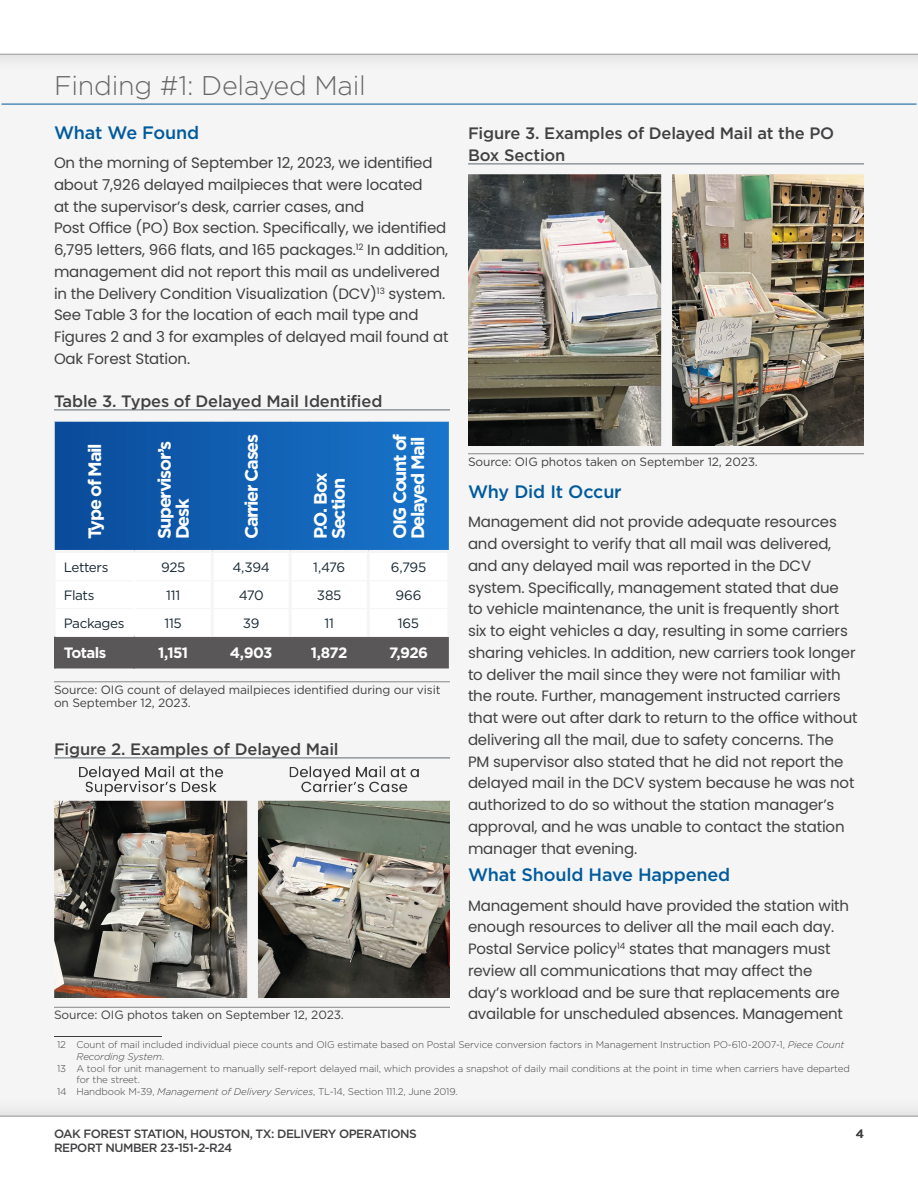
<style>
.page{position:relative;width:918px;height:1188px;background:#fff}
.page>*{position:absolute;margin:0;border:0;box-sizing:border-box;transform-origin:0 0}
.t1{font:300 27px "Gotham";letter-spacing:-.01em;color:#686565}
.t2{font:700 18px/18px "Gotham";letter-spacing:-.07em;color:#fff}
.t3{font:500 18px "Gotham";letter-spacing:-.01em;color:#005a9c}
.t4{font:500 16.5px/21.8px "Gotham";letter-spacing:-.01em;color:#414042}
.t5{font:15px/21.8px "Poppins";letter-spacing:-.01em;color:#414042}
.t6{font:700 15px "Gotham";letter-spacing:-.04em;color:#fff}
.t7{font:13.5px "Gotham";letter-spacing:-.025em;color:#172832}
.t8{font:12px/13.5px "Gotham";letter-spacing:-.01em;color:#414042}
.t9{font:500 12px "Gotham";letter-spacing:-.04em;color:#414042}
.t10{font:300 9.75px "Gotham";letter-spacing:-.01em;color:#414042}
.t11{font:italic 300 9.75px "Gotham";letter-spacing:-.01em;color:#414042}
.s1{font-style:italic}
.s2{font-style:normal}
</style>
<div class="page">
<div style="left:0;top:23px;width:918px;height:1115px;background:#f5f5f5"></div>
<div style="left:0;top:0;width:918px;height:75px;background:#efefef"></div>
<div style="left:0;top:0;width:918px;height:54px;background:#fff"></div>
<div style="left:0;top:1095px;width:918px;height:93px;background:#efefef"></div>
<div style="left:0;top:1116px;width:918px;height:72px;background:#fff"></div>
<hr style="left:2px;top:104px;width:914px;height:1px;background:#005a9c">
<hr style="left:54px;top:1036px;width:108px;height:1px;background:#3e3e3e">
<hr style="left:54px;top:410px;width:396px;height:1px;background:#5d696f">
<hr style="left:54px;top:682px;width:396px;height:1px;background:#8a8687">
<hr style="left:54px;top:758px;width:396px;height:1px;background:#5d696f">
<hr style="left:54px;top:1007px;width:396px;height:1px;background:#8a8687">
<svg style="left:55px;top:422px;width:394px;height:128px;background:#1160b2"></svg>
<div style="left:56px;top:637px;width:393px;height:31px;background:#595757"></div>
<hr style="left:54px;top:637px;width:2px;height:31px;background:#595757">
<hr style="left:133px;top:553px;width:3px;height:28px;background:#fff">
<hr style="left:133px;top:581px;width:3px;height:28px;background:#fff">
<hr style="left:133px;top:609px;width:3px;height:27px;background:#fff">
<hr style="left:134px;top:637px;width:1px;height:31px;background:#595757">
<img style="left:54px;top:765px;width:396px;height:232px">
<hr style="left:468px;top:164px;width:396px;height:1px;background:#5d696f">
<hr style="left:468px;top:454px;width:396px;height:1px;background:#8a8687">
<img style="left:468px;top:174px;width:396px;height:271px">
<h1 class="t1" style="left:54px;top:70px;width:314px">Finding #1: Delayed Mail</h1>
<p class="t3" style="left:54px;top:122px;width:147px">What We Found</p>
<p class="t5" style="left:54px;top:152px;width:396px">On the morning of September 12, 2023, we identified about 7,926 delayed mailpieces that were located<br>at the supervisor’s desk, carrier cases, and<br>Post Office (PO) Box section. Specifically, we identified 6,795 letters, 966 flats, and 165 packages.<sup>12</sup> In addition, management did not report this mail as undelivered in the Delivery Condition Visualization (DCV)<sup>13</sup> system.<br>See Table 3 for the location of each mail type and Figures 2 and 3 for examples of delayed mail found at Oak Forest Station.</p>
<p class="t4" style="left:54px;top:390px;width:330px">Table 3. Types of Delayed Mail Identified</p>
<p class="t2" style="left:85px;top:539px;width:98px;rotate:-90deg">Type of Mail</p>
<p class="t2" style="left:155px;top:539px;width:100px;rotate:-90deg">Supervisor’s<br>Desk</p>
<p class="t2" style="left:242px;top:539px;width:107px;rotate:-90deg">Carrier Cases</p>
<p class="t2" style="left:390px;top:539px;width:107px;rotate:-90deg">OIG Count of<br>Delayed Mail</p>
<p class="t2" style="left:311px;top:539px;width:68px;rotate:-90deg">P.O. Box<br>Section</p>
<p class="t7" style="left:64px;top:560px;width:46px">Letters</p>
<p class="t7" style="left:161px;top:560px;width:26px">925</p>
<p class="t7" style="left:232px;top:560px;width:39px">4,394</p>
<p class="t7" style="left:313px;top:560px;width:33px">1,476</p>
<p class="t7" style="left:391px;top:560px;width:37px">6,795</p>
<p class="t7" style="left:64px;top:587px;width:32px">Flats</p>
<p class="t7" style="left:166px;top:587px;width:15px">111</p>
<p class="t7" style="left:239px;top:587px;width:27px">470</p>
<p class="t7" style="left:317px;top:587px;width:26px">385</p>
<p class="t7" style="left:396px;top:587px;width:27px">966</p>
<p class="t7" style="left:64px;top:615px;width:62px">Packages</p>
<p class="t7" style="left:165px;top:615px;width:19px">115</p>
<p class="t7" style="left:243px;top:615px;width:18px">39</p>
<p class="t7" style="left:325px;top:615px;width:11px">11</p>
<p class="t7" style="left:398px;top:615px;width:23px">165</p>
<p class="t6" style="left:64px;top:644px;width:44px">Totals</p>
<p class="t6" style="left:158px;top:644px;width:32px">1,151</p>
<p class="t6" style="left:230px;top:644px;width:44px">4,903</p>
<p class="t6" style="left:311px;top:644px;width:38px">1,872</p>
<p class="t6" style="left:389px;top:644px;width:41px">7,926</p>
<p class="t8" style="left:54px;top:683px;width:388px">Source: OIG count of delayed mailpieces identified during our visit on September 12, 2023.</p>
<p class="t4" style="left:54px;top:738px;width:286px">Figure 2. Examples of Delayed Mail</p>
<p class="t8" style="left:54px;top:1008px;width:291px">Source: OIG photos taken on September 12, 2023.</p>
<p class="t4" style="left:468px;top:122px;width:368px">Figure 3. Examples of Delayed Mail at the PO<br>Box Section</p>
<p class="t8" style="left:468px;top:455px;width:291px">Source: OIG photos taken on September 12, 2023.</p>
<p class="t3" style="left:468px;top:482px;width:155px">Why Did It Occur</p>
<p class="t5" style="left:468px;top:511px;width:391px">Management did not provide adequate resources and oversight to verify that all mail was delivered, and any delayed mail was reported in the DCV system. Specifically, management stated that due<br>to vehicle maintenance, the unit is frequently short six to eight vehicles a day, resulting in some carriers sharing vehicles. In addition, new carriers took longer to deliver the mail since they were not familiar with the route. Further, management instructed carriers that were out after dark to return to the office without delivering all the mail, due to safety concerns. The PM supervisor also stated that he did not report the delayed mail in the DCV system because he was not authorized to do so without the station manager’s approval, and he was unable to contact the station manager that evening.</p>
<p class="t3" style="left:468px;top:865px;width:264px">What Should Have Happened</p>
<p class="t5" style="left:468px;top:895px;width:383px">Management should have provided the station with enough resources to deliver all the mail each day.<br>Postal Service policy<sup>14</sup> states that managers must review all communications that may affect the day’s workload and be sure that replacements are available for unscheduled absences. Management</p>
<p class="t10" style="left:57px;top:1039px;width:789px">12 Count of mail included individual piece counts and OIG estimate based on Postal Service conversion factors in Management Instruction PO-610-2007-1, <span class="s1">Piece Count</span></p>
<p class="t11" style="left:76px;top:1051px;width:89px">Recording System<span class="s2">.</span></p>
<p class="t10" style="left:57px;top:1063px;width:794px">13 A tool for unit management to manually self-report delayed mail, which provides a snapshot of daily mail conditions at the point in time when carriers have departed</p>
<p class="t10" style="left:76px;top:1075px;width:65px">for the street.</p>
<p class="t10" style="left:57px;top:1086px;width:402px">14 Handbook M-39, <span class="s1">Management of Delivery Services</span>, TL-14, Section 111.2, June 2019.</p>
<p class="t9" style="left:54px;top:1127px;width:364px">OAK FOREST STATION, HOUSTON, TX: DELIVERY OPERATIONS</p>
<p class="t9" style="left:856px;top:1127px;width:10px">4</p>
<p class="t9" style="left:54px;top:1141px;width:180px">REPORT NUMBER 23-151-2-R24</p>
</div>
